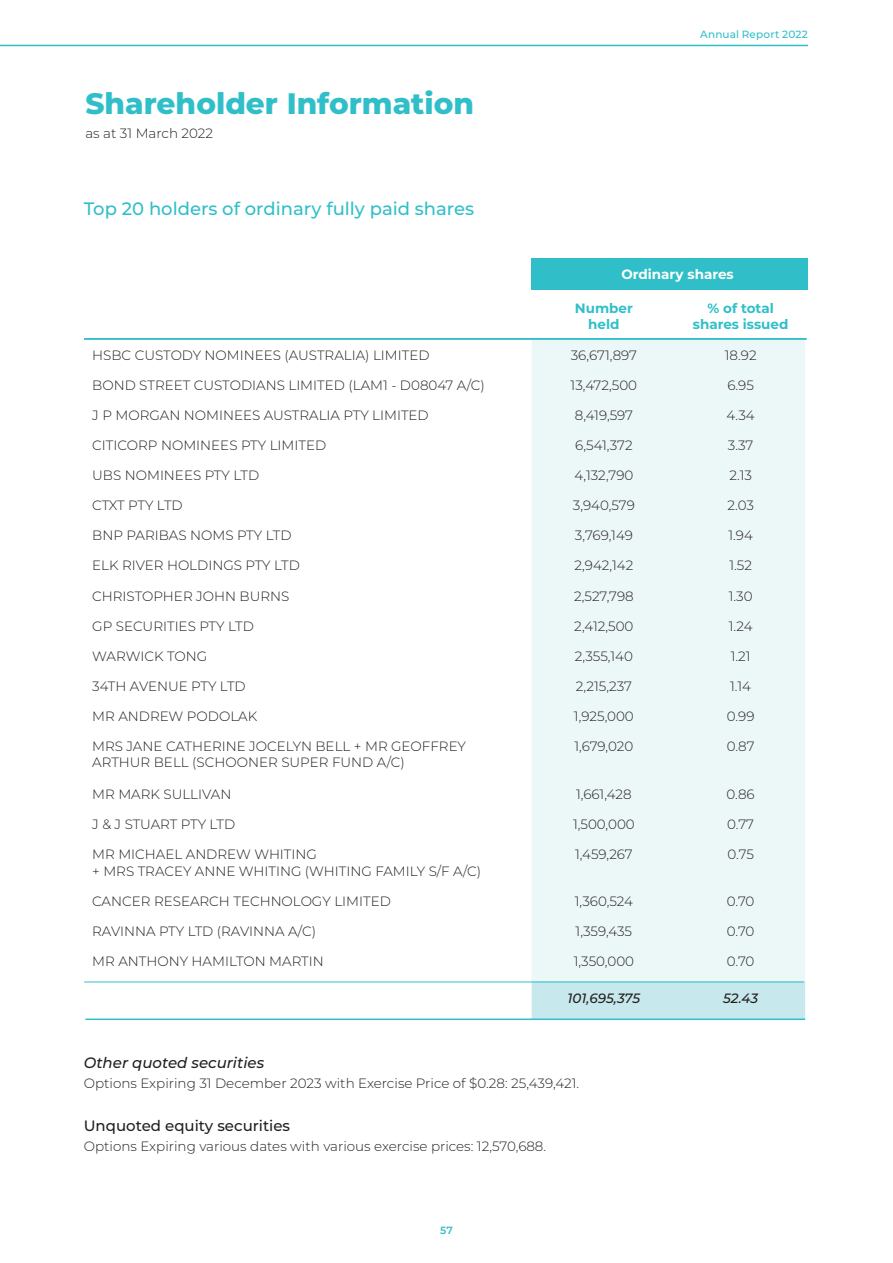
<style>
.page{position:relative;width:893px;height:1263px;background:#fff}
.page>*{position:absolute;margin:0;border:0;box-sizing:border-box;transform-origin:0 0}
.t1{font:800 29.55px "Montserrat";color:#30bfc9}
.t2{font:500 18px "Montserrat";color:#30bfc9}
.t3{font:500 15px "Montserrat";color:#231f20}
.t4{font:italic 500 15px "Montserrat";color:#231f20}
.t5{font:300 13.5px/16.2px "Montserrat";color:#231f20}
.t6{font:700 13.5px/16.2px "Montserrat";color:#30bfc9;text-align:center}
.t7{font:italic 500 13.5px "Montserrat";letter-spacing:-.005em;color:#231f20}
.t8{font:700 13.5px "Montserrat";color:#fff}
.t9{font:300 13.5px "Montserrat";letter-spacing:-.03em;color:#231f20}
.t10{font:500 10.5px "Montserrat";letter-spacing:.015em;color:#30bfc9}
.t11{font:600 10.5px "Montserrat";color:#30bfc9}
</style>
<div class="page">
<hr style="left:0;top:45px;width:808px;height:1px;background:#30bfc9">
<div style="left:531px;top:258px;width:277px;height:32px;background:#30bfc9"></div>
<div style="left:532px;top:340px;width:273px;height:641px;background:#ecf7f8"></div>
<div style="left:532px;top:981px;width:273px;height:37px;background:#c7e8ec"></div>
<hr style="left:85px;top:1018px;width:720px;height:2px;background:#30bfc9">
<hr style="left:84px;top:981px;width:720px;height:1px;background:#30bfc9">
<hr style="left:84px;top:338px;width:723px;height:2px;background:#30bfc9">
<p class="t1" style="left:85px;top:82px;width:390px">Shareholder Information</p>
<p class="t5" style="left:85px;top:125px;width:129px">as at 31 March 2022</p>
<p class="t2" style="left:84px;top:196px;width:392px">Top 20 holders of ordinary fully paid shares</p>
<p class="t10" style="left:700px;top:27px;width:109px">Annual Report 2022</p>
<p class="t8" style="left:621px;top:264px;width:114px">Ordinary shares</p>
<p class="t6" style="left:575px;top:299px;width:59px">Number held</p>
<p class="t6" style="left:693px;top:299px;width:97px">% of total shares issued</p>
<p class="t5" style="left:92px;top:347px;width:339px">HSBC CUSTODY NOMINEES (AUSTRALIA) LIMITED</p>
<p class="t5" style="left:571px;top:347px;width:68px">36,671,897</p>
<p class="t5" style="left:725px;top:347px;width:33px">18.92</p>
<p class="t5" style="left:92px;top:377px;width:394px">BOND STREET CUSTODIANS LIMITED (LAM1 - D08047 A/C)</p>
<p class="t5" style="left:571px;top:377px;width:68px">13,472,500</p>
<p class="t5" style="left:727px;top:377px;width:28px">6.95</p>
<p class="t5" style="left:92px;top:407px;width:338px">J P MORGAN NOMINEES AUSTRALIA PTY LIMITED</p>
<p class="t5" style="left:575px;top:407px;width:60px">8,419,597</p>
<p class="t5" style="left:726px;top:407px;width:30px">4.34</p>
<p class="t5" style="left:92px;top:437px;width:235px">CITICORP NOMINEES PTY LIMITED</p>
<p class="t5" style="left:575px;top:437px;width:59px">6,541,372</p>
<p class="t5" style="left:728px;top:437px;width:27px">3.37</p>
<p class="t5" style="left:92px;top:467px;width:168px">UBS NOMINEES PTY LTD</p>
<p class="t5" style="left:574px;top:467px;width:61px">4,132,790</p>
<p class="t5" style="left:729px;top:467px;width:24px">2.13</p>
<p class="t9" style="left:92px;top:496px;width:92px">CTXT PTY LTD</p>
<p class="t5" style="left:573px;top:497px;width:63px">3,940,579</p>
<p class="t5" style="left:727px;top:497px;width:28px">2.03</p>
<p class="t5" style="left:92px;top:527px;width:201px">BNP PARIBAS NOMS PTY LTD</p>
<p class="t5" style="left:575px;top:527px;width:59px">3,769,149</p>
<p class="t5" style="left:728px;top:527px;width:26px">1.94</p>
<p class="t5" style="left:92px;top:557px;width:209px">ELK RIVER HOLDINGS PTY LTD</p>
<p class="t5" style="left:574px;top:557px;width:60px">2,942,142</p>
<p class="t5" style="left:729px;top:557px;width:24px">1.52</p>
<p class="t5" style="left:92px;top:587px;width:199px">CHRISTOPHER JOHN BURNS</p>
<p class="t5" style="left:574px;top:587px;width:61px">2,527,798</p>
<p class="t5" style="left:729px;top:587px;width:26px">1.30</p>
<p class="t5" style="left:92px;top:617px;width:163px">GP SECURITIES PTY LTD</p>
<p class="t5" style="left:574px;top:617px;width:61px">2,412,500</p>
<p class="t5" style="left:729px;top:617px;width:25px">1.24</p>
<p class="t5" style="left:92px;top:647px;width:117px">WARWICK TONG</p>
<p class="t5" style="left:575px;top:647px;width:59px">2,355,140</p>
<p class="t5" style="left:731px;top:647px;width:21px">1.21</p>
<p class="t5" style="left:92px;top:677px;width:155px">34TH AVENUE PTY LTD</p>
<p class="t5" style="left:576px;top:677px;width:58px">2,215,237</p>
<p class="t5" style="left:730px;top:677px;width:22px">1.14</p>
<p class="t5" style="left:92px;top:707px;width:167px">MR ANDREW PODOLAK</p>
<p class="t5" style="left:574px;top:707px;width:61px">1,925,000</p>
<p class="t5" style="left:727px;top:707px;width:29px">0.99</p>
<p class="t5" style="left:92px;top:737px;width:375px">MRS JANE CATHERINE JOCELYN BELL + MR GEOFFREY<br>ARTHUR BELL (SCHOONER SUPER FUND A/C)</p>
<p class="t5" style="left:574px;top:737px;width:60px">1,679,020</p>
<p class="t5" style="left:727px;top:737px;width:29px">0.87</p>
<p class="t5" style="left:92px;top:786px;width:141px">MR MARK SULLIVAN</p>
<p class="t5" style="left:576px;top:786px;width:57px">1,661,428</p>
<p class="t5" style="left:726px;top:786px;width:30px">0.86</p>
<p class="t5" style="left:92px;top:816px;width:145px">J &amp; J STUART PTY LTD</p>
<p class="t5" style="left:573px;top:816px;width:63px">1,500,000</p>
<p class="t5" style="left:727px;top:816px;width:28px">0.77</p>
<p class="t5" style="left:92px;top:846px;width:390px">MR MICHAEL ANDREW WHITING<br>+ MRS TRACEY ANNE WHITING (WHITING FAMILY S/F A/C)</p>
<p class="t5" style="left:575px;top:846px;width:59px">1,459,267</p>
<p class="t5" style="left:727px;top:846px;width:28px">0.75</p>
<p class="t5" style="left:92px;top:892px;width:300px">CANCER RESEARCH TECHNOLOGY LIMITED</p>
<p class="t5" style="left:575px;top:892px;width:60px">1,360,524</p>
<p class="t5" style="left:727px;top:892px;width:29px">0.70</p>
<p class="t5" style="left:92px;top:922px;width:225px">RAVINNA PTY LTD (RAVINNA A/C)</p>
<p class="t5" style="left:576px;top:922px;width:58px">1,359,435</p>
<p class="t5" style="left:727px;top:922px;width:29px">0.70</p>
<p class="t5" style="left:92px;top:952px;width:233px">MR ANTHONY HAMILTON MARTIN</p>
<p class="t5" style="left:574px;top:952px;width:62px">1,350,000</p>
<p class="t5" style="left:727px;top:952px;width:29px">0.70</p>
<p class="t7" style="left:568px;top:988px;width:74px">101,695,375</p>
<p class="t7" style="left:723px;top:988px;width:37px">52.43</p>
<p class="t4" style="left:84px;top:1052px;width:182px">Other quoted securities</p>
<p class="t5" style="left:84px;top:1075px;width:497px">Options Expiring 31 December 2023 with Exercise Price of $0.28: 25,439,421.</p>
<p class="t3" style="left:84px;top:1115px;width:208px">Unquoted equity securities</p>
<p class="t5" style="left:84px;top:1138px;width:464px">Options Expiring various dates with various exercise prices: 12,570,688.</p>
<p class="t11" style="left:440px;top:1222px;width:14px">57</p>
</div>
